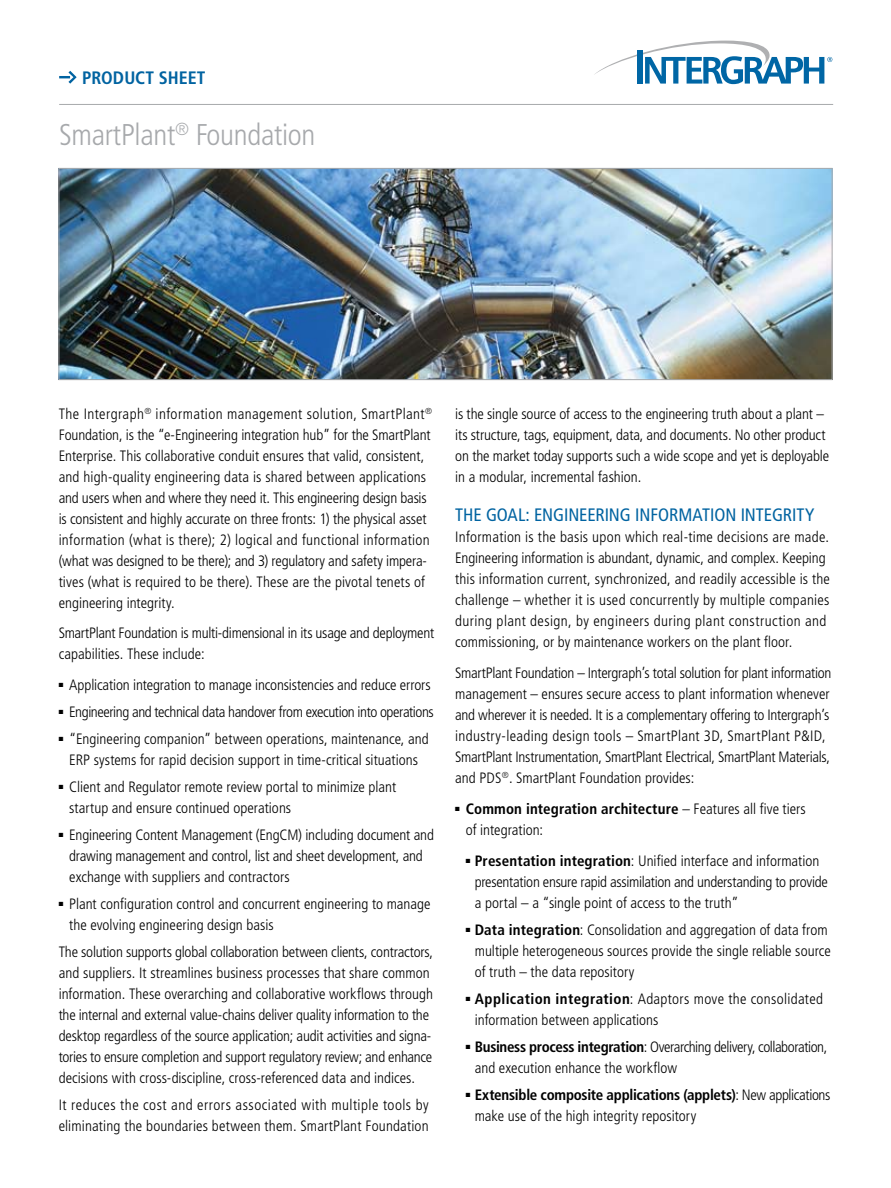
<style>
.page{position:relative;width:891px;height:1188px;background:#fff}
.page>*{position:absolute;margin:0;border:0;box-sizing:border-box;transform-origin:0 0}
.t1{font:300 condensed 30px "Frutiger LT Std";letter-spacing:-.01em;color:#a7a9ac}
.t2{font:condensed 18px "Frutiger LT Std";letter-spacing:-.005em;color:#0063a1}
.t3{font:700 condensed 18px "Frutiger LT Std";color:#0063a1}
.t4{font:300 condensed 15px/21px "Frutiger LT Std";color:#000}
.t5{font:300 condensed 15px/21px "Frutiger LT Std";letter-spacing:.02em;color:#000}
.t6{font:300 condensed 15px/21px "Frutiger LT Std";letter-spacing:-.025em;color:#000}
.t7{font:300 condensed 15px "Frutiger LT Std";letter-spacing:-.03em;color:#000}
.s1{font-weight:700}
</style>
<div class="page">
<svg style="left:59px;top:71px;width:18px;height:13px"></svg>
<hr style="left:59px;top:104px;width:774px;height:1px;background:#a7a9ac">
<img style="left:60px;top:170px;width:770px;height:208px">
<div style="left:58px;top:168px;width:774px;height:212px;border:1px solid #a7a9ac"></div>
<svg style="left:594px;top:41px;width:238px;height:43px"></svg>
<p class="t3" style="left:82px;top:67px;width:125px">Product Sheet</p>
<h1 class="t1" style="left:59px;top:118px;width:258px">SmartPlant<sup>®</sup> Foundation</h1>
<p class="t4" style="left:59px;top:403px;width:375px">The Intergraph<sup>®</sup> information management solution, SmartPlant<sup>® </sup>Foundation, is the “e-Engineering integration hub” for the SmartPlant Enterprise. This collaborative conduit ensures that valid, consistent, and high-quality engineering data is shared between applications and users when and where they need it. This engineering design basis is consistent and highly accurate on three fronts: 1) the physical asset information (what is there); 2) logical and functional information (what was designed to be there); and 3) regulatory and safety impera&shy;tives (what is required to be there). These are the pivotal tenets of engineering integrity.</p>
<p class="t4" style="left:59px;top:623px;width:377px">SmartPlant Foundation is multi-dimensional in its usage and deployment capabilities. These include:</p>
<p class="t4" style="left:59px;top:675px;width:374px">■ Application integration to manage inconsistencies and reduce errors</p>
<p class="t7" style="left:59px;top:703px;width:377px">■ Engineering and technical data handover from execution into operations</p>
<p class="t4" style="left:59px;top:729px;width:371px;text-align:center">■ “Engineering companion” between operations, maintenance, and<br>ERP systems for rapid decision support in time-critical situations</p>
<p class="t4" style="left:69px;top:777px;width:329px;text-indent:-11px">■ Client and Regulator remote review portal to minimize plant startup and ensure continued operations</p>
<p class="t4" style="left:69px;top:825px;width:366px;text-indent:-11px">■ Engineering Content Management (EngCM) including document and drawing management and control, list and sheet development, and exchange with suppliers and contractors</p>
<p class="t4" style="left:69px;top:894px;width:363px;text-indent:-11px">■ Plant configuration control and concurrent engineering to manage the evolving engineering design basis</p>
<p class="t4" style="left:59px;top:942px;width:376px">The solution supports global collaboration between clients, contractors, and suppliers. It streamlines business processes that share common information. These overarching and collaborative workflows through the internal and external value-chains deliver quality information to the desktop regardless of the source application; audit activities and signa&shy;tories to ensure completion and support regulatory review; and enhance decisions with cross-discipline, cross-referenced data and indices.</p>
<p class="t5" style="left:59px;top:1095px;width:372px">It reduces the cost and errors associated with multiple tools by eliminating the boundaries between them. SmartPlant Foundation</p>
<p class="t4" style="left:455px;top:403px;width:376px">is the single source of access to the engineering truth about a plant – its structure, tags, equipment, data, and documents. No other product on the market today supports such a wide scope and yet is deployable in a modular, incremental fashion.</p>
<p class="t2" style="left:455px;top:505px;width:361px">THE GOAL: ENGINEERING INFORMATION INTEGRITY</p>
<p class="t4" style="left:455px;top:527px;width:376px">Information is the basis upon which real-time decisions are made.<br>Engineering information is abundant, dynamic, and complex. Keeping this information current, synchronized, and readily accessible is the challenge – whether it is used concurrently by multiple companies during plant design, by engineers during plant construction and commissioning, or by maintenance workers on the plant floor.</p>
<p class="t4" style="left:455px;top:663px;width:378px">SmartPlant Foundation – Intergraph’s total solution for plant information management – ensures secure access to plant information whenever and wherever it is needed. It is a complementary offering to Intergraph’s industry-leading design tools – SmartPlant 3D, SmartPlant P&amp;ID, SmartPlant Instrumentation, SmartPlant Electrical, SmartPlant Materials, and PDS<sup>®</sup>. SmartPlant Foundation provides:</p>
<p class="t4" style="left:466px;top:798px;width:342px;text-indent:-11px">■ <span class="s1">Common integration architecture</span> – Features all five tiers of integration:</p>
<p class="t4" style="left:475px;top:850px;width:355px;text-indent:-9px">■ <span class="s1">Presentation integration</span>: Unified interface and information presentation ensure rapid assimilation and understanding to provide a portal – a “single point of access to the truth”</p>
<p class="t4" style="left:475px;top:919px;width:357px;text-indent:-9px">■ <span class="s1">Data integration</span>: Consolidation and aggregation of data from multiple heterogeneous sources provide the single reliable source of truth – the data repository</p>
<p class="t4" style="left:475px;top:988px;width:350px;text-indent:-9px">■ <span class="s1">Application integration</span>: Adaptors move the consolidated information between applications</p>
<p class="t6" style="left:475px;top:1036px;width:354px;text-indent:-9px">■ <span class="s1">Business process integration</span>: Overarching delivery, collaboration, and execution enhance the workflow</p>
<p class="t4" style="left:475px;top:1084px;width:357px;text-indent:-9px">■ <span class="s1">Extensible composite applications (applets)</span>: New applications make use of the high integrity repository</p>
</div>
